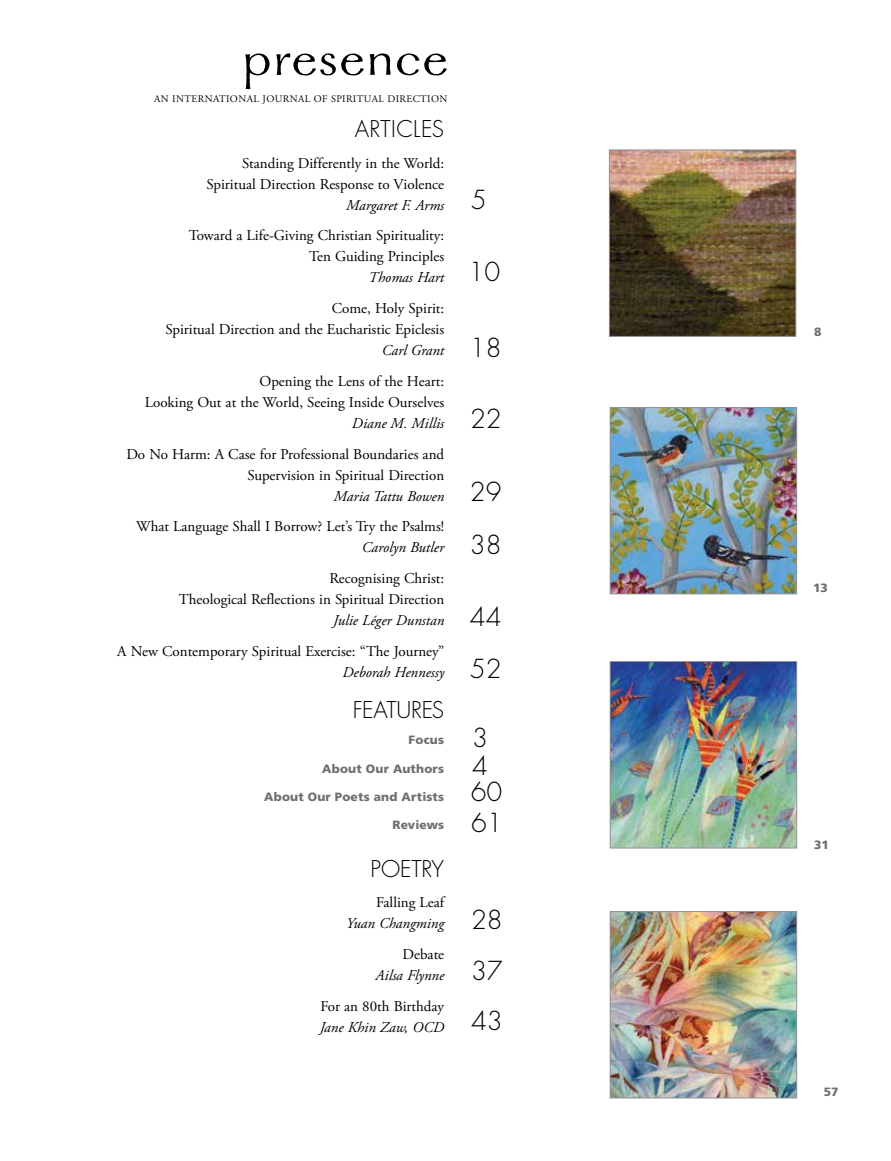
<style>
.page{position:relative;width:891px;height:1161px;background:#fff}
.page>*{position:absolute;margin:0;border:0;box-sizing:border-box;transform-origin:0 0}
.t1{font:55.5px "Galahad Std";letter-spacing:.04em;color:#000}
.t2{font:300 25.5px/50.2px "Futura Std";color:#000}
.t3{font:300 22.5px "Futura Std";letter-spacing:-.005em;color:#000}
.t4{font:300 22.5px "Futura Std";letter-spacing:.02em;color:#000}
.t5{font:15px/21px "Adobe Garamond Pro";color:#000;text-align:right}
.t6{font:italic 15px "Adobe Garamond Pro";color:#000}
.t7{font:900 12px "Frutiger LT Std";letter-spacing:.015em;color:#6d6e71}
.t8{font:10.2px "Adobe Garamond Pro";letter-spacing:.04em;color:#000}
</style>
<div class="page">
<img style="left:609px;top:911px;width:188px;height:188px">
<img style="left:609px;top:407px;width:188px;height:188px">
<img style="left:609px;top:661px;width:188px;height:188px">
<img style="left:609px;top:149px;width:188px;height:188px">
<h1 class="t1" style="left:243px;top:23px;width:207px">presence</h1>
<p class="t8" style="left:154px;top:92px;width:295px">AN INTERNATIONAL JOURNAL OF SPIRITUAL DIRECTION</p>
<h3 class="t4" style="left:355px;top:115px;width:91px">ARTICLES</h3>
<p class="t5" style="left:207px;top:153px;width:239px">Standing Differently in the World:<br>Spiritual Direction Response to Violence</p>
<p class="t6" style="left:346px;top:196px;width:100px">Margaret F. Arms</p>
<p class="t5" style="left:189px;top:226px;width:257px">Toward a Life-Giving Christian Spirituality:<br>Ten Guiding Principles</p>
<p class="t6" style="left:369px;top:269px;width:77px">Thomas Hart</p>
<p class="t5" style="left:165px;top:298px;width:280px">Come, Holy Spirit:<br>Spiritual Direction and the Eucharistic Epiclesis</p>
<p class="t6" style="left:382px;top:341px;width:64px">Carl Grant</p>
<p class="t5" style="left:145px;top:371px;width:301px">Opening the Lens of the Heart:<br>Looking Out at the World, Seeing Inside Ourselves</p>
<p class="t6" style="left:352px;top:414px;width:94px">Diane M. Millis</p>
<p class="t5" style="left:126px;top:444px;width:319px">Do No Harm: A Case for Professional Boundaries and<br>Supervision in Spiritual Direction</p>
<p class="t6" style="left:334px;top:487px;width:112px">Maria Tattu Bowen</p>
<p class="t5" style="left:136px;top:517px;width:309px">What Language Shall I Borrow? Let’s Try the Psalms!</p>
<p class="t6" style="left:362px;top:539px;width:84px">Carolyn Butler</p>
<p class="t5" style="left:179px;top:568px;width:267px">Recognising Christ:<br>Theological Reflections in Spiritual Direction</p>
<p class="t6" style="left:333px;top:611px;width:113px">Julie Léger Dunstan</p>
<p class="t5" style="left:117px;top:641px;width:328px">A New Contemporary Spiritual Exercise: “The Journey”</p>
<p class="t6" style="left:343px;top:663px;width:103px">Deborah Hennessy</p>
<h3 class="t3" style="left:353px;top:696px;width:93px">FEATURES</h3>
<p class="t7" style="left:409px;top:733px;width:37px">Focus</p>
<p class="t7" style="left:322px;top:761px;width:123px">About Our Authors</p>
<p class="t7" style="left:264px;top:789px;width:182px">About Our Poets and Artists</p>
<p class="t7" style="left:393px;top:818px;width:53px">Reviews</p>
<h3 class="t3" style="left:371px;top:855px;width:75px">POETRY</h3>
<p class="t5" style="left:376px;top:893px;width:70px">Falling Leaf</p>
<p class="t6" style="left:346px;top:915px;width:100px">Yuan Changming</p>
<p class="t5" style="left:403px;top:944px;width:43px">Debate</p>
<p class="t6" style="left:376px;top:966px;width:70px">Ailsa Flynne</p>
<p class="t5" style="left:320px;top:996px;width:125px">For an 80th Birthday</p>
<p class="t6" style="left:320px;top:1018px;width:126px">Jane Khin Zaw, OCD</p>
<h2 class="t2" style="left:471px;top:176px;width:17px">5</h2>
<h2 class="t2" style="left:469px;top:247px;width:33px">10</h2>
<h2 class="t2" style="left:470px;top:323px;width:33px">18</h2>
<h2 class="t2" style="left:470px;top:394px;width:33px">22</h2>
<h2 class="t2" style="left:470px;top:467px;width:33px">29</h2>
<h2 class="t2" style="left:470px;top:520px;width:33px">38</h2>
<h2 class="t2" style="left:470px;top:591px;width:33px;line-height:52.5px">44<br>52</h2>
<h2 class="t2" style="left:472px;top:724px;width:17px;line-height:28.8px">3<br>4</h2>
<h2 class="t2" style="left:471px;top:768px;width:33px">60</h2>
<h2 class="t2" style="left:471px;top:798px;width:33px">61</h2>
<h2 class="t2" style="left:471px;top:895px;width:33px;text-align:justify">28<br>37<br>43</h2>
<p class="t7" style="left:814px;top:324px;width:9px">8</p>
<p class="t7" style="left:813px;top:581px;width:16px">13</p>
<p class="t7" style="left:814px;top:837px;width:16px">31</p>
<p class="t7" style="left:824px;top:1085px;width:16px">57</p>
</div>
